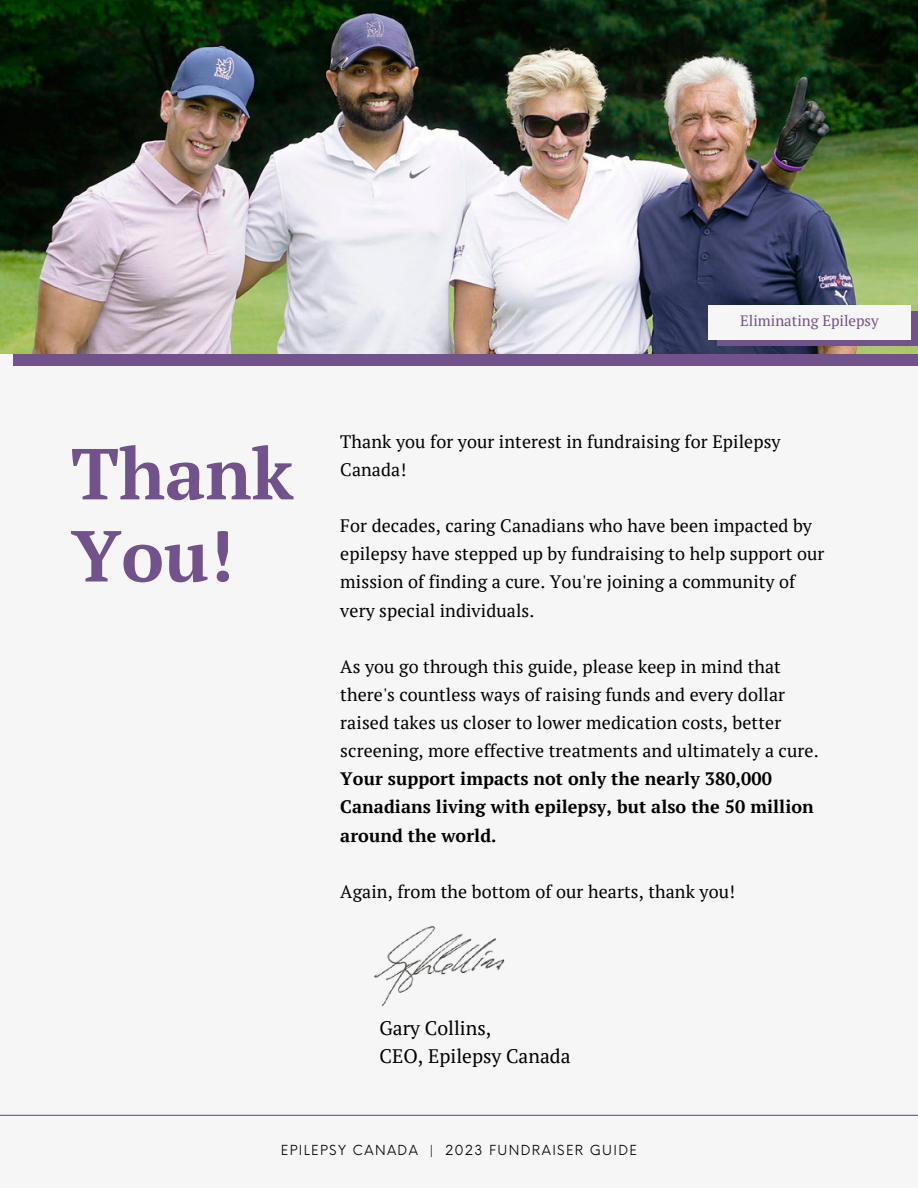
<style>
.page{position:relative;width:918px;height:1188px;background:#f6f6f6}
.page>*{position:absolute;margin:0;border:0;box-sizing:border-box;transform-origin:0 0}
.t1{font:700 72px/82.2px "PT Serif";color:#72528a}
.t2{font:19.5px/28.2px "PT Serif";color:#000}
.t3{font:18px/28.2px "PT Serif";letter-spacing:.005em;color:#000}
.t4{font:700 18px/28.2px "PT Serif";letter-spacing:.005em;color:#000}
.t5{font:15px "PT Serif";color:#72528a}
.t6{font:13.5px "Neue Einstellung";letter-spacing:.1em;color:#000}
</style>
<div class="page">
<div style="left:14px;top:14px;width:904px;height:352px;background:#72528a"></div>
<img style="left:0;top:0;width:918px;height:353px">
<hr style="left:0;top:1115px;width:918px;height:1px;background:#72528a">
<img style="left:374px;top:926px;width:131px;height:80px">
<div style="left:717px;top:311px;width:201px;height:35px;background:#72528a"></div>
<div style="left:708px;top:305px;width:203px;height:35px;background:#f6f6f6"></div>
<h1 class="t1" style="left:71px;top:431px;width:224px">Thank<br>You!</h1>
<p class="t5" style="left:740px;top:310px;width:140px">Eliminating Epilepsy</p>
<p class="t3" style="left:340px;top:427px;width:442px">Thank you for your interest in fundraising for Epilepsy<br>Canada!</p>
<p class="t3" style="left:340px;top:511px;width:486px">For decades, caring Canadians who have been impacted by epilepsy have stepped up by fundraising to help support our mission of finding a cure. You're joining a community of very special individuals.</p>
<p class="t3" style="left:340px;top:652px;width:480px">As you go through this guide, please keep in mind that there's countless ways of raising funds and every dollar raised takes us closer to lower medication costs, better screening, more effective treatments and ultimately a cure.</p>
<p class="t4" style="left:340px;top:764px;width:475px">Your support impacts not only the nearly 380,000<br>Canadians living with epilepsy, but also the 50 million around the world.</p>
<p class="t3" style="left:340px;top:877px;width:396px">Again, from the bottom of our hearts, thank you!</p>
<p class="t2" style="left:380px;top:1014px;width:193px">Gary Collins,<br>CEO, Epilepsy Canada</p>
<p class="t6" style="left:281px;top:1138px;width:358px">EPILEPSY CANADA | 2023 FUNDRAISER GUIDE</p>
</div>
